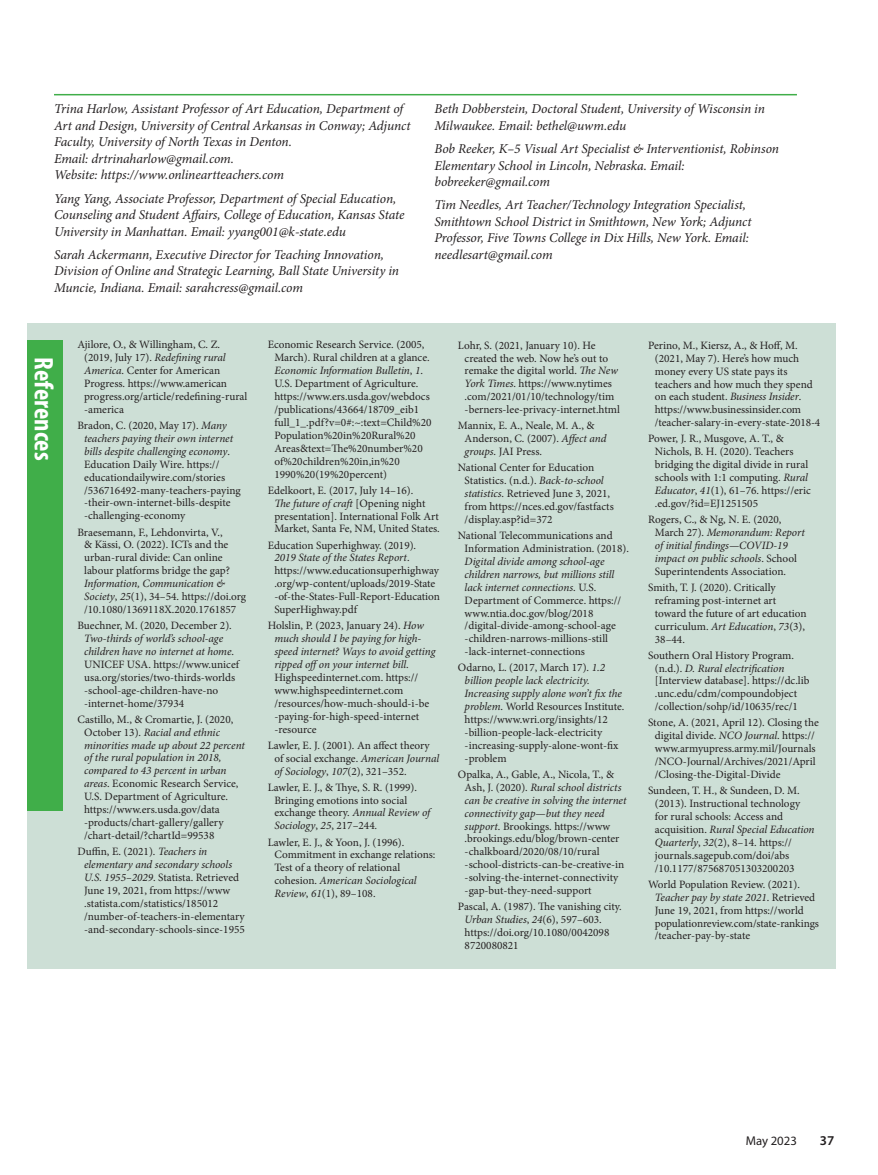
<style>
.page{position:relative;width:878px;height:1175px;background:#fff}
.page>*{position:absolute;margin:0;border:0;box-sizing:border-box;transform-origin:0 0}
.t1{font:27px "Myriad Variable Concept";color:#fff}
.t2{font:italic 13.5px/16.5px "Minion Pro";letter-spacing:-.01em;color:#231f20}
.t3{font:600 13.5px "Myriad Pro";color:#231f20}
.t4{font:12.75px "Myriad Pro";color:#231f20}
.t5{font:11.25px/12.9px "Minion Pro";color:#231f20}
.s1{font-style:italic}
</style>
<div class="page">
<hr style="left:54px;top:94px;width:742px;height:1px;background:#40ae49">
<div style="left:27px;top:323px;width:808px;height:645px;background:#cddfd6"></div>
<div style="left:27px;top:340px;width:36px;height:470px;background:#40ae49"></div>
<p class="t2" style="left:54px;top:101px;width:358px">Trina Harlow, Assistant Professor of Art Education, Department of Art and Design, University of Central Arkansas in Conway; Adjunct Faculty, University of North Texas in Denton.<br>Email: drtrinaharlow@gmail.com.<br>Website: https://www.onlineartteachers.com</p>
<p class="t2" style="left:54px;top:190px;width:352px">Yang Yang, Associate Professor, Department of Special Education,<br>Counseling and Student Affairs, College of Education, Kansas State<br>University in Manhattan. Email: yyang001@k-state.edu</p>
<p class="t2" style="left:54px;top:246px;width:346px">Sarah Ackermann, Executive Director for Teaching Innovation,<br>Division of Online and Strategic Learning, Ball State University in<br>Muncie, Indiana. Email: sarahcress@gmail.com</p>
<p class="t2" style="left:434px;top:101px;width:332px">Beth Dobberstein, Doctoral Student, University of Wisconsin in<br>Milwaukee. Email: bethel@uwm.edu</p>
<p class="t2" style="left:434px;top:140px;width:346px">Bob Reeker, K–5 Visual Art Specialist &amp; Interventionist, Robinson<br>Elementary School in Lincoln, Nebraska. Email: bobreeker@gmail.com</p>
<p class="t2" style="left:434px;top:197px;width:318px">Tim Needles, Art Teacher/Technology Integration Specialist, Smithtown School District in Smithtown, New York; Adjunct Professor, Five Towns College in Dix Hills, New York. Email: needlesart@gmail.com</p>
<h1 class="t1" style="left:60px;top:357px;width:104px;rotate:90deg">References</h1>
<p class="t5" style="left:84px;top:338px;width:165px;text-indent:-7px">Ajilore, O., &amp; Willingham, C. Z. (2019, July 17). <span class="s1">Redefining rural<br>America</span>. Center for American<br>Progress. https://www.american progress.org/article/redefining-rural -america</p>
<p class="t5" style="left:84px;top:419px;width:158px;text-indent:-7px">Bradon, C. (2020, May 17). <span class="s1">Many teachers paying their own internet bills despite challenging economy</span>.<br>Education Daily Wire. https:// educationdailywire.com/stories /536716492-many-teachers-paying -their-own-internet-bills-despite -challenging-economy</p>
<p class="t5" style="left:84px;top:525px;width:147px;text-indent:-7px">Braesemann, F., Lehdonvirta, V., &amp; Kässi, O. (2022). ICTs and the urban-rural divide: Can online labour platforms bridge the gap?</p>
<p class="t5" style="left:84px;top:577px;width:163px"><span class="s1">Information, Communication &amp;<br>Society</span>, <span class="s1">25</span>(1), 34–54. https://doi.org /10.1080/1369118X.2020.1761857</p>
<p class="t5" style="left:77px;top:619px;width:156px">Buechner, M. (2020, December 2).</p>
<p class="t5" style="left:84px;top:632px;width:156px"><span class="s1">Two-thirds of world’s school-age children have no internet at home</span>.<br>UNICEF USA. https://www.unicef usa.org/stories/two-thirds-worlds -school-age-children-have-no -internet-home/37934</p>
<p class="t5" style="left:84px;top:712px;width:162px;text-indent:-7px">Castillo, M., &amp; Cromartie, J. (2020, October 13). <span class="s1">Racial and ethnic minorities made up about 22 percent of the rural population in 2018, compared to 43 percent in urban areas</span>. Economic Research Service, U.S. Department of Agriculture. https://www.ers.usda.gov/data -products/chart-gallery/gallery /chart-detail/?chartId=99538</p>
<p class="t5" style="left:84px;top:845px;width:162px;text-indent:-7px">Duffin, E. (2021). <span class="s1">Teachers in elementary and secondary schools U.S. 1955–2029</span>. Statista. Retrieved June 19, 2021, from https://www .statista.com/statistics/185012 /number-of-teachers-in-elementary -and-secondary-schools-since-1955</p>
<p class="t5" style="left:274px;top:338px;width:159px;text-indent:-7px">Economic Research Service. (2005, March). Rural children at a glance.<br><span class="s1">Economic Information Bulletin</span>, <span class="s1">1</span>.<br>U.S. Department of Agriculture. https://www.ers.usda.gov/webdocs /publications/43664/18709_eib1 full_1_.pdf?v=0#:~:text=Child%20<br>Population%20in%20Rural%20<br>Areas&amp;text=The%20number%20 of%20children%20in,in%20<br>1990%20(19%20percent)</p>
<p class="t5" style="left:274px;top:484px;width:167px;text-indent:-7px">Edelkoort, E. (2017, July 14–16).<br><span class="s1">The future of craft</span> [Opening night presentation]. International Folk Art Market, Santa Fe, NM, United States.</p>
<p class="t5" style="left:274px;top:538px;width:167px;text-indent:-7px">Education Superhighway. (2019).<br><span class="s1">2019 State of the States Report</span>. https://www.educationsuperhighway .org/wp-content/uploads/2019-State -of-the-States-Full-Report-Education SuperHighway.pdf</p>
<p class="t5" style="left:274px;top:619px;width:162px;text-indent:-7px">Holslin, P. (2023, January 24). <span class="s1">How much should I be paying for high&shy;speed internet? Ways to avoid getting ripped offon your internet bill</span>.<br>Highspeedinternet.com. https:// www.highspeedinternet.com /resources/how-much-should-i-be -paying-for-high-speed-internet -resource</p>
<p class="t5" style="left:274px;top:738px;width:166px;text-indent:-7px">Lawler, E. J. (2001). An affect theory of social exchange. <span class="s1">American Journal of Sociology</span>, <span class="s1">107</span>(2), 321–352.</p>
<p class="t5" style="left:274px;top:780px;width:157px;text-indent:-7px">Lawler, E. J., &amp; Thye, S. R. (1999).<br>Bringing emotions into social exchange theory. <span class="s1">Annual Review of<br>Sociology</span>, <span class="s1">25</span>, 217–244<span class="s1">.</span></p>
<p class="t5" style="left:274px;top:835px;width:162px;text-indent:-7px">Lawler, E. J., &amp; Yoon, J. (1996).<br>Commitment in exchange relations:<br>Test of a theory of relational cohesion. <span class="s1">American Sociological<br>Review</span>, <span class="s1">61</span>(1), 89–108.</p>
<p class="t5" style="left:464px;top:338px;width:157px;text-indent:-7px">Lohr, S. (2021, January 10). He created the web. Now he’s out to remake the digital world. <span class="s1">The New York Times</span>. https://www.nytimes .com/2021/01/10/technology/tim -berners-lee-privacy-internet.html</p>
<p class="t5" style="left:464px;top:419px;width:143px;text-indent:-7px">Mannix, E. A., Neale, M. A., &amp;<br>Anderson, C. (2007). <span class="s1">Affect and groups</span>. JAI Press.</p>
<p class="t5" style="left:464px;top:461px;width:151px;text-indent:-7px">National Center for Education Statistics. (n.d.). <span class="s1">Back-to-school statistics</span>. Retrieved June 3, 2021, from https://nces.ed.gov/fastfacts /display.asp?id=372</p>
<p class="t5" style="left:464px;top:529px;width:166px;text-indent:-7px">National Telecommunications and<br>Information Administration. (2018).</p>
<p class="t5" style="left:464px;top:555px;width:158px"><span class="s1">Digital divide among school-age children narrows, but millions still lack internet connections</span>. U.S.<br>Department of Commerce. https:// www.ntia.doc.gov/blog/2018 /digital-divide-among-school-age -children-narrows-millions-still -lack-internet-connections</p>
<p class="t5" style="left:464px;top:661px;width:161px;text-indent:-7px">Odarno, L. (2017, March 17). <span class="s1">1.2 billion people lack electricity.<br>Increasing supply alone won’t fix the problem</span>. World Resources Institute. https://www.wri.org/insights/12 -billion-people-lack-electricity -increasing-supply-alone-wont-fix -problem</p>
<p class="t5" style="left:464px;top:768px;width:163px;text-indent:-7px">Opalka, A., Gable, A., Nicola, T., &amp; Ash, J. (2020). <span class="s1">Rural school districts can be creative in solving the internet connectivity gap—but they need support</span>. Brookings. https://www .brookings.edu/blog/brown-center -chalkboard/2020/08/10/rural -school-districts-can-be-creative-in -solving-the-internet-connectivity -gap-but-they-need-support</p>
<p class="t5" style="left:464px;top:900px;width:159px;text-indent:-7px">Pascal, A. (1987). The vanishing city.<br><span class="s1">Urban Studies</span>, <span class="s1">24</span>(6), 597–603. https://doi.org/10.1080/0042098<br>8720080821</p>
<p class="t5" style="left:655px;top:339px;width:167px;text-indent:-7px">Perino, M., Kiersz, A., &amp; Hoff, M. (2021, May 7). Here’s how much money every US state pays its teachers and how much they spend on each student. <span class="s1">Business Insider</span>. https://www.businessinsider.com /teacher-salary-in-every-state-2018-4</p>
<p class="t5" style="left:655px;top:432px;width:157px;text-indent:-7px">Power, J. R., Musgove, A. T., &amp;<br>Nichols, B. H. (2020). Teachers bridging the digital divide in rural schools with 1:1 computing. <span class="s1">Rural<br>Educator</span>, <span class="s1">41</span>(1), 61–76. https://eric .ed.gov/?id=EJ1251505</p>
<p class="t5" style="left:655px;top:513px;width:151px;text-indent:-7px">Rogers, C., &amp; Ng, N. E. (2020,<br>March 27). <span class="s1">Memorandum: Report of initial findings—COVID-19 impact on public schools</span>. School<br>Superintendents Association.</p>
<p class="t5" style="left:655px;top:581px;width:153px;text-indent:-7px">Smith, T. J. (2020). Critically reframing post-internet art toward the future of art education curriculum. <span class="s1">Art Education</span>, <span class="s1">73</span>(3),<br>38–44.</p>
<p class="t5" style="left:655px;top:648px;width:156px;text-indent:-7px">Southern Oral History Program. (n.d.). <span class="s1">D. Rural electrification </span>[Interview database]. https://dc.lib .unc.edu/cdm/compoundobject /collection/sohp/id/10635/rec/1</p>
<p class="t5" style="left:655px;top:716px;width:165px;text-indent:-7px">Stone, A. (2021, April 12). Closing the digital divide. <span class="s1">NCO Journal</span>. https:// www.armyupress.army.mil/Journals /NCO-Journal/Archives/2021/April /Closing-the-Digital-Divide</p>
<p class="t5" style="left:655px;top:784px;width:161px;text-indent:-7px">Sundeen, T. H., &amp; Sundeen, D. M. (2013). Instructional technology for rural schools: Access and acquisition. <span class="s1">Rural Special Education Quarterly</span>, <span class="s1">32</span>(2), 8–14. https:// journals.sagepub.com/doi/abs /10.1177/875687051303200203</p>
<p class="t5" style="left:655px;top:877px;width:165px;text-indent:-7px">World Population Review. (2021).<br><span class="s1">Teacher pay by state 2021</span>. Retrieved June 19, 2021, from https://world populationreview.com/state-rankings /teacher-pay-by-state</p>
<p class="t4" style="left:745px;top:1132px;width:53px">May 2023</p>
<p class="t3" style="left:820px;top:1131px;width:16px">37</p>
</div>
